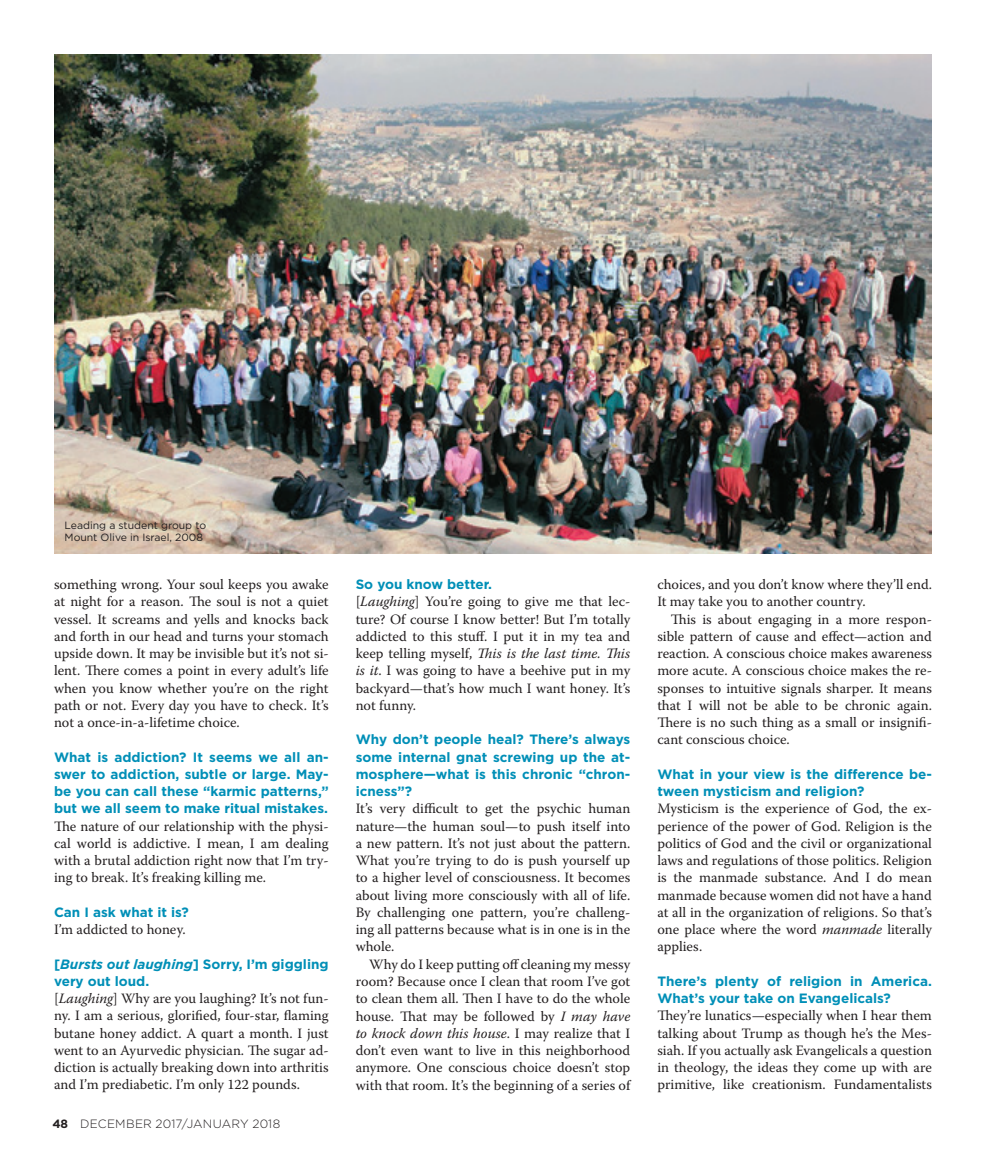
<style>
.page{position:relative;width:986px;height:1175px;background:#fff}
.page>*{position:absolute;margin:0;border:0;box-sizing:border-box;transform-origin:0 0}
.t1{font:14.25px/17.2px "Warnock Pro";color:#231f20;text-align:justify}
.t2{font:700 13.5px/17.2px "Gotham";color:#008fb7}
.t3{font:300 12px "Gotham";letter-spacing:.015em;color:#231f20}
.t4{font:10.5px/12px "Gotham";letter-spacing:-.005em;color:#231f20}
.s1{font-style:italic}
.s2{font-weight:700}
</style>
<div class="page">
<img style="left:54px;top:54px;width:878px;height:499px">
<p class="t4" style="left:65px;top:519px;width:143px">Leading a student group to<br>Mount Olive in Israel, 2008</p>
<p class="t1" style="left:54px;top:575px;width:276px">something wrong. Your soul keeps you awake at night for a reason. The soul is not a quiet vessel. It screams and yells and knocks back and forth in our head and turns your stomach upside down. It may be invisible but it’s not si&shy;lent. There comes a point in every adult’s life when you know whether you’re on the right path or not. Every day you have to check. It’s not a once-in-a-lifetime choice.</p>
<p class="t2" style="left:54px;top:748px;width:276px;text-align:justify">What is addiction? It seems we all an&shy;swer to addiction, subtle or large. May&shy;be you can call these “karmic patterns,” but we all seem to make ritual mistakes.</p>
<p class="t1" style="left:54px;top:817px;width:276px">The nature of our relationship with the physi&shy;cal world is addictive. I mean, I am dealing with a brutal addiction right now that I’m try&shy;ing to break. It’s freaking killing me.</p>
<p class="t2" style="left:54px;top:903px;width:136px">Can I ask what it is?</p>
<p class="t1" style="left:54px;top:920px;width:133px">I’m addicted to honey.</p>
<p class="t2" style="left:54px;top:955px;width:276px">[<span class="s1">Bursts out laughing</span>] Sorry, I’m giggling very out loud.</p>
<p class="t1" style="left:54px;top:989px;width:276px">[<span class="s1">Laughing</span>] Why are you laughing? It’s not fun&shy;ny. I am a serious, glorified, four-star, flaming butane honey addict. A quart a month. I just went to an Ayurvedic physician. The sugar ad&shy;diction is actually breaking down into arthritis and I’m prediabetic. I’m only 122 pounds.</p>
<p class="t3" style="left:52px;top:1116px;width:229px"><span class="s2">48</span> DECEMBER 2017/JANUARY 2018</p>
<p class="t2" style="left:356px;top:575px;width:138px">So you know better.</p>
<p class="t1" style="left:356px;top:592px;width:276px">[<span class="s1">Laughing</span>] You’re going to give me that lec&shy;ture? Of course I know better! But I’m totally addicted to this stuff. I put it in my tea and keep telling myself, <span class="s1">This is the last time. This is it</span>. I was going to have a beehive put in my backyard—that’s how much I want honey. It’s not funny.</p>
<p class="t2" style="left:356px;top:730px;width:276px;text-align:justify">Why don’t people heal? There’s always some internal gnat screwing up the at&shy;mosphere—what is this chronic “chron&shy;icness”?</p>
<p class="t1" style="left:356px;top:799px;width:276px">It’s very difficult to get the psychic human nature—the human soul—to push itself into a new pattern. It’s not just about the pattern.<br>What you’re trying to do is push yourself up to a higher level of consciousness. It becomes about living more consciously with all of life.<br>By challenging one pattern, you’re challeng&shy;ing all patterns because what is in one is in the whole.</p>
<p class="t1" style="left:356px;top:955px;width:276px;text-indent:13px">Why do I keep putting off cleaning my messy room? Because once I clean that room I’ve got to clean them all. Then I have to do the whole house. That may be followed by <span class="s1">I may have to knock down this house</span>. I may realize that I don’t even want to live in this neighborhood anymore. One conscious choice doesn’t stop with that room. It’s the beginning of a series of</p>
<p class="t1" style="left:657px;top:575px;width:276px">choices, and you don’t know where they’ll end.<br>It may take you to another country.</p>
<p class="t1" style="left:657px;top:610px;width:276px;text-indent:13px">This is about engaging in a more respon&shy;sible pattern of cause and effect—action and reaction. A conscious choice makes awareness more acute. A conscious choice makes the re&shy;sponses to intuitive signals sharper. It means that I will not be able to be chronic again.<br>There is no such thing as a small or insignifi&shy;cant conscious choice.</p>
<p class="t2" style="left:657px;top:765px;width:276px">What in your view is the difference be&shy;tween mysticism and religion?</p>
<p class="t1" style="left:657px;top:799px;width:276px">Mysticism is the experience of God, the ex&shy;perience of the power of God. Religion is the politics of God and the civil or organizational laws and regulations of those politics. Religion is the manmade substance. And I do mean manmade because women did not have a hand at all in the organization of religions. So that’s one place where the word <span class="s1">manmade</span> literally applies.</p>
<p class="t2" style="left:657px;top:972px;width:276px">There’s plenty of religion in America.<br>What’s your take on Evangelicals?</p>
<p class="t1" style="left:657px;top:1006px;width:276px">They’re lunatics—especially when I hear them talking about Trump as though he’s the Mes&shy;siah. If you actually ask Evangelicals a question in theology, the ideas they come up with are primitive, like creationism. Fundamentalists</p>
</div>
